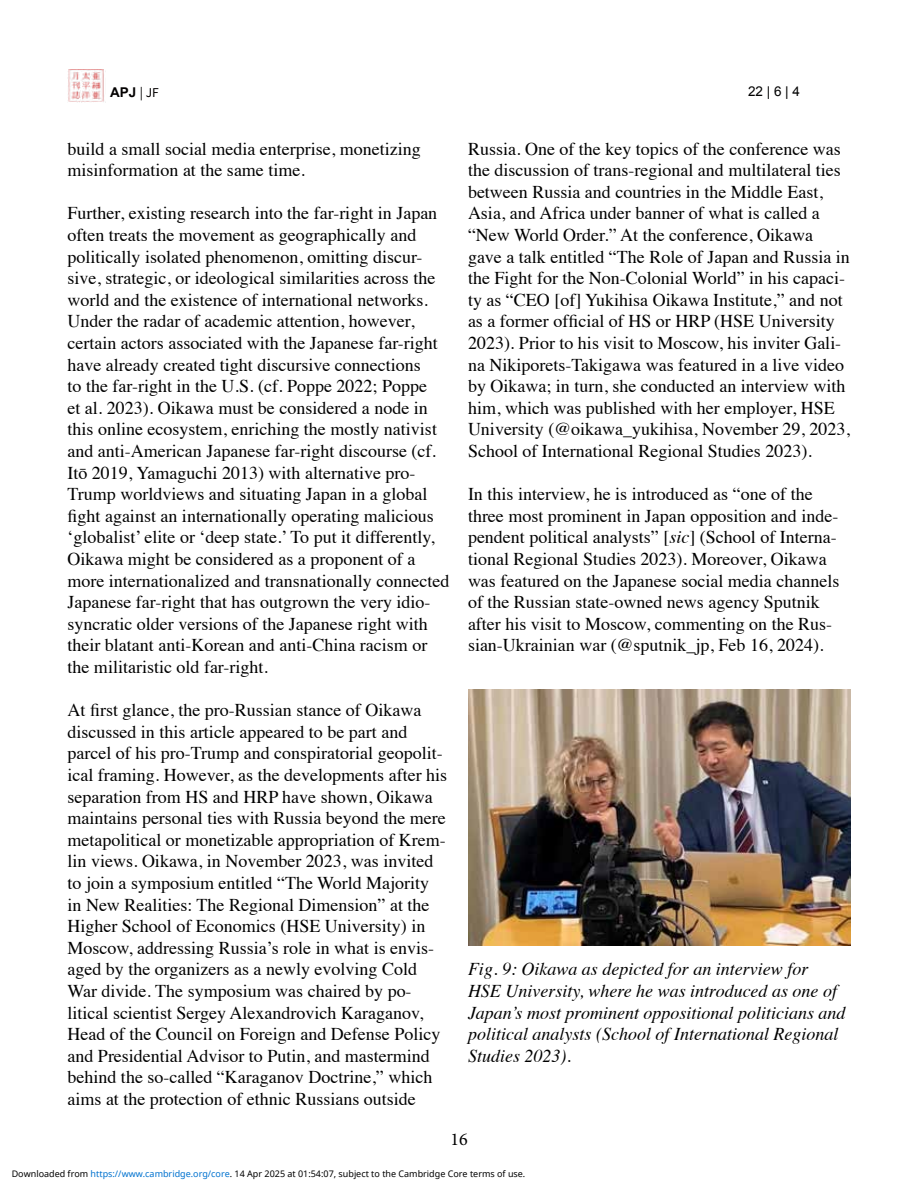
<style>
.page{position:relative;width:918px;height:1188px;background:#fff}
.page>*{position:absolute;margin:0;border:0;box-sizing:border-box;transform-origin:0 0}
.t1{font:18px/21.6px "Times";color:#000}
.t2{font:italic 18px/21.6px "Times";color:#000}
.t3{font:18px "Minion Pro";color:#000}
.t4{font:700 13.5px "Arial";color:#030000}
.t5{font:13.5px "Arial";color:#000101}
.t6{font:9px "Noto Sans";color:#000}
.s1{font-family:"Source Sans 3";font-weight:400}
.s2{font-style:italic}
.s3{color:#0172cf}
</style>
<div class="page">
<img style="left:68px;top:69px;width:38px;height:34px">
<img style="left:468px;top:690px;width:382px;height:255px">
<p class="t4" style="left:110px;top:84px;width:50px">APJ <span class="s1">| JF</span></p>
<p class="t5" style="left:748px;top:83px;width:54px">22 | 6 | 4</p>
<p class="t1" style="left:68px;top:136px;width:355px">build a small social media enterprise, monetizing misinformation at the same time.</p>
<p class="t1" style="left:68px;top:201px;width:383px">Further, existing research into the far-right in Japan often treats the movement as geographically and politically isolated phenomenon, omitting discur&shy;sive, strategic, or ideological similarities across the world and the existence of international networks.<br>Under the radar of academic attention, however, certain actors associated with the Japanese far-right have already created tight discursive connections<br>to the far-right in the U.S. (cf. Poppe 2022; Poppe<br>et al. 2023). Oikawa must be considered a node in this online ecosystem, enriching the mostly nativist and anti-American Japanese far-right discourse (cf.<br>Itō 2019, Yamaguchi 2013) with alternative pro-Trump worldviews and situating Japan in a global fight against an internationally operating malicious ‘globalist’ elite or ‘deep state.’ To put it differently, Oikawa might be considered as a proponent of a more internationalized and transnationally connected Japanese far-right that has outgrown the very idio&shy;syncratic older versions of the Japanese right with their blatant anti-Korean and anti-China racism or the militaristic old far-right.</p>
<p class="t1" style="left:68px;top:698px;width:381px">At first glance, the pro-Russian stance of Oikawa discussed in this article appeared to be part and parcel of his pro-Trump and conspiratorial geopolit&shy;ical framing. However, as the developments after his separation from HS and HRP have shown, Oikawa maintains personal ties with Russia beyond the mere metapolitical or monetizable appropriation of Krem&shy;lin views. Oikawa, in November 2023, was invited to join a symposium entitled “The World Majority in New Realities: The Regional Dimension” at the Higher School of Economics (HSE University) in Moscow, addressing Russia’s role in what is envis&shy;aged by the organizers as a newly evolving Cold War divide. The symposium was chaired by po&shy;litical scientist Sergey Alexandrovich Karaganov, Head of the Council on Foreign and Defense Policy and Presidential Advisor to Putin, and mastermind behind the so-called “Karaganov Doctrine,” which aims at the protection of ethnic Russians outside</p>
<p class="t1" style="left:468px;top:136px;width:384px">Russia. One of the key topics of the conference was the discussion of trans-regional and multilateral ties between Russia and countries in the Middle East, Asia, and Africa under banner of what is called a “New World Order.” At the conference, Oikawa gave a talk entitled “The Role of Japan and Russia in the Fight for the Non-Colonial World” in his capaci&shy;ty as “CEO [of] Yukihisa Oikawa Institute,” and not as a former official of HS or HRP (HSE University 2023). Prior to his visit to Moscow, his inviter Gali&shy;na Nikiporets-Takigawa was featured in a live video by Oikawa; in turn, she conducted an interview with him, which was published with her employer, HSE University (@oikawa_yukihisa, November 29, 2023, School of International Regional Studies 2023).</p>
<p class="t1" style="left:468px;top:482px;width:373px">In this interview, he is introduced as “one of the three most prominent in Japan opposition and inde&shy;pendent political analysts” [<span class="s2">sic</span>] (School of Interna&shy;tional Regional Studies 2023). Moreover, Oikawa was featured on the Japanese social media channels of the Russian state-owned news agency Sputnik after his visit to Moscow, commenting on the Rus&shy;sian-Ukrainian war (@sputnik_jp, Feb 16, 2024).</p>
<p class="t2" style="left:468px;top:957px;width:379px">Fig. 9: Oikawa as depicted for an interview for HSE University, where he was introduced as one of Japan’s most prominent oppositional politicians and political analysts (School of International Regional Studies 2023).</p>
<p class="t3" style="left:450px;top:1127px;width:19px">16</p>
<p class="t6" style="left:12px;top:1168px;width:515px">Downloaded from <span class="s3">https://www.cambridge.org/core</span>. 14 Apr 2025 at 01:54:07, subject to the Cambridge Core terms of use.</p>
</div>
